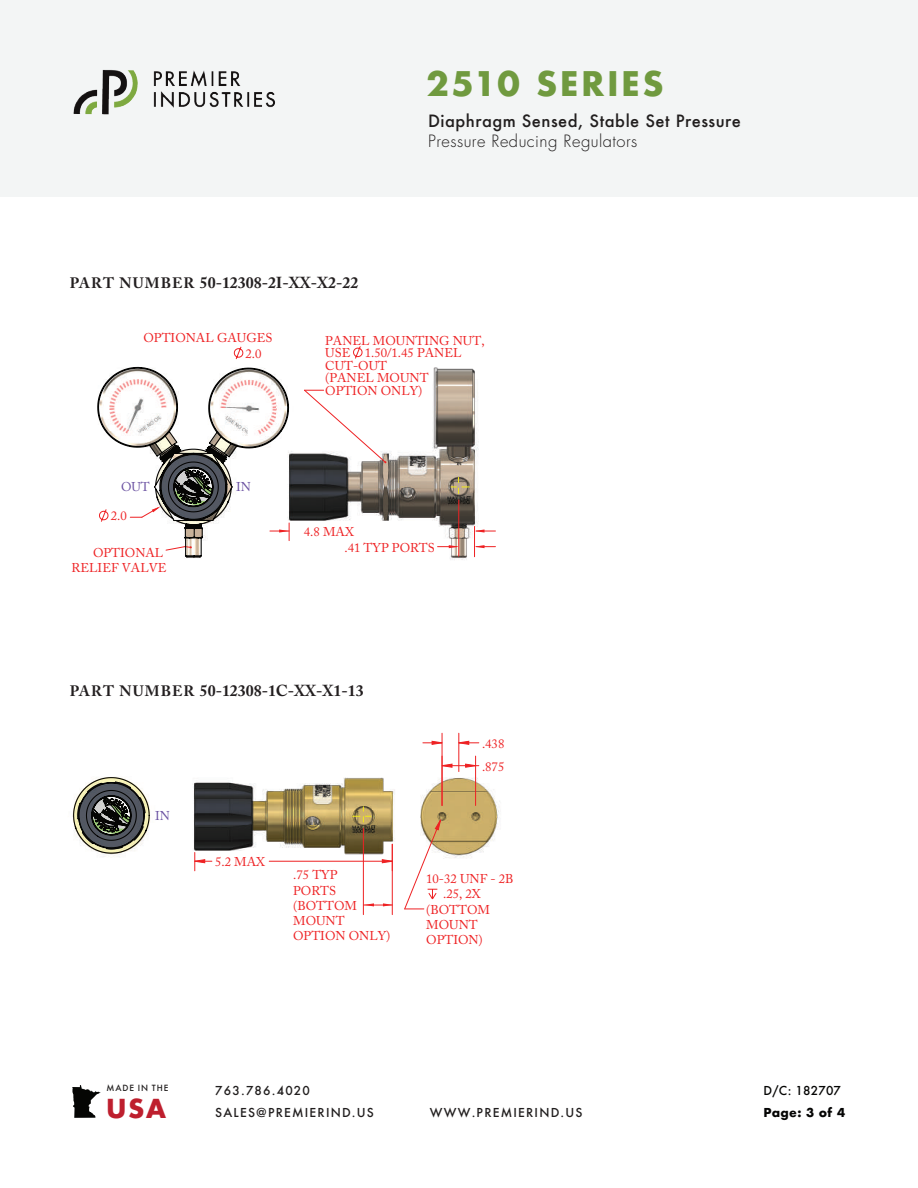
<style>
.page{position:relative;width:918px;height:1188px;background:#fff}
.page>*{position:absolute;margin:0;border:0;box-sizing:border-box;transform-origin:0 0}
.t1{font:700 33px "Futura";letter-spacing:.075em;color:#709a3f}
.t2{font:700 25.5px "Futura Std";color:#be1f2e}
.t3{font:500 16.5px "Futura";letter-spacing:.03em;color:#211e1e}
.t4{font:300 16.5px "Futura Std";letter-spacing:.03em;color:#211e1e}
.t5{font:700 15.9px "Adobe Caslon Pro";color:#231f20}
.t6{font:12.75px/15.1px "Adobe Caslon Pro";color:#ee2123}
.t7{font:12.75px "Adobe Caslon Pro";color:#6a51a1}
.t8{font:500 12px/22.2px "Futura";letter-spacing:.1em;color:#211e1e}
.t9{font:500 12px "Futura";letter-spacing:.025em;color:#050504}
.t10{font:700 12px "Futura";letter-spacing:.025em;color:#050504}
.t11{font:500 8.25px "Futura";letter-spacing:.105em;color:#211e1e}
.s1{font-size:15px}
</style>
<div class="page">
<svg style="left:72px;top:1085px;width:29px;height:33px"></svg>
<div style="left:0;top:0;width:918px;height:196px;background:#f3f5f5"></div>
<img style="left:73px;top:70px;width:202px;height:45px">
<svg style="left:73px;top:777px;width:77px;height:77px"></svg>
<img style="left:193px;top:777px;width:202px;height:99px">
<img style="left:420px;top:755px;width:80px;height:103px">
<hr style="left:392px;top:844px;width:1px;height:71px;background:#ee2123">
<hr style="left:363px;top:828px;width:1px;height:87px;background:#ee2123">
<svg style="left:353px;top:807px;width:22px;height:18px"></svg>
<hr style="left:442px;top:733px;width:1px;height:73px;background:#ee2123">
<hr style="left:458px;top:733px;width:1px;height:39px;background:#ee2123">
<hr style="left:442px;top:765px;width:34px;height:1px;background:#ee2123">
<hr style="left:475px;top:756px;width:1px;height:50px;background:#ee2123">
<hr style="left:269px;top:861px;width:123px;height:1px;background:#ee2123">
<svg style="left:404px;top:819px;width:38px;height:91px"></svg>
<svg style="left:423px;top:740px;width:20px;height:5px"></svg>
<svg style="left:458px;top:740px;width:21px;height:5px"></svg>
<svg style="left:465px;top:763px;width:14px;height:5px"></svg>
<svg style="left:441px;top:763px;width:12px;height:5px"></svg>
<svg style="left:382px;top:844px;width:11px;height:27px"></svg>
<svg style="left:194px;top:852px;width:18px;height:19px"></svg>
<svg style="left:363px;top:903px;width:30px;height:3px"></svg>
<img style="left:290px;top:367px;width:195px;height:193px">
<svg style="left:234px;top:346px;width:10px;height:14px"></svg>
<svg style="left:353px;top:346px;width:10px;height:13px"></svg>
<svg style="left:447px;top:477px;width:22px;height:19px"></svg>
<svg style="left:303px;top:389px;width:83px;height:74px"></svg>
<hr style="left:458px;top:500px;width:1px;height:56px;background:#ee2123">
<svg style="left:438px;top:545px;width:21px;height:3px"></svg>
<svg style="left:475px;top:545px;width:20px;height:3px"></svg>
<hr style="left:474px;top:526px;width:1px;height:31px;background:#ee2123">
<svg style="left:475px;top:529px;width:20px;height:4px"></svg>
<svg style="left:97px;top:366px;width:193px;height:192px"></svg>
<h1 class="t1" style="left:427px;top:60px;width:239px">2510 SERIES</h1>
<p class="t5" style="left:70px;top:273px;width:290px"><span class="s1">PART NUMBER</span> 50-12308-2I-XX-X2-22</p>
<p class="t3" style="left:428px;top:110px;width:314px">Diaphragm Sensed, Stable Set Pressure</p>
<p class="t4" style="left:428px;top:131px;width:211px">Pressure Reducing Regulators</p>
<p class="t6" style="left:246px;top:330px;width:28px;text-indent:-102px">OPTIONAL GAUGES<br>2.0</p>
<p class="t6" style="left:325px;top:334px;width:161px;line-height:12.6px">PANEL MOUNTING NUT,<br>USE 1.50/1.45 PANEL<br>CUT-OUT<br>(PANEL MOUNT<br>OPTION ONLY)</p>
<p class="t7" style="left:121px;top:479px;width:30px">OUT</p>
<p class="t7" style="left:236px;top:479px;width:16px">IN</p>
<p class="t6" style="left:111px;top:508px;width:17px">2.0</p>
<p class="t6" style="left:72px;top:545px;width:97px;text-align:right">OPTIONAL<br>RELIEF VALVE</p>
<p class="t6" style="left:344px;top:524px;width:92px;line-height:15.6px;text-indent:-41px">4.8 MAX<br>.41 TYP PORTS</p>
<p class="t5" style="left:70px;top:681px;width:295px"><span class="s1">PART NUMBER</span> 50-12308-1C-XX-X1-13</p>
<p class="t7" style="left:155px;top:808px;width:16px">IN</p>
<p class="t6" style="left:215px;top:854px;width:51px">5.2 MAX</p>
<p class="t6" style="left:293px;top:867px;width:99px">.75 TYP<br>PORTS (BOTTOM<br>MOUNT<br>OPTION ONLY)</p>
<p class="t6" style="left:482px;top:736px;width:24px">.438</p>
<p class="t6" style="left:482px;top:759px;width:24px">.875</p>
<p class="t6" style="left:426px;top:871px;width:89px">10-32 UNF - 2B</p>
<p class="t6" style="left:443px;top:887px;width:39px">.25, 2X</p>
<p class="t6" style="left:426px;top:902px;width:65px">(BOTTOM</p>
<p class="t6" style="left:426px;top:917px;width:53px">MOUNT</p>
<p class="t6" style="left:426px;top:932px;width:58px">OPTION)</p>
<p class="t11" style="left:107px;top:1082px;width:63px">MADE IN THE</p>
<h2 class="t2" style="left:107px;top:1091px;width:61px">USA</h2>
<p class="t10" style="left:763px;top:1104px;width:83px">Page: 3 of 4</p>
<p class="t9" style="left:763px;top:1082px;width:79px">D/C: 182707</p>
<p class="t8" style="left:215px;top:1079px;width:160px">763.786.4020<br>SALES@PREMIERIND.US</p>
<p class="t8" style="left:430px;top:1101px;width:154px">WWW.PREMIERIND.US</p>
</div>
